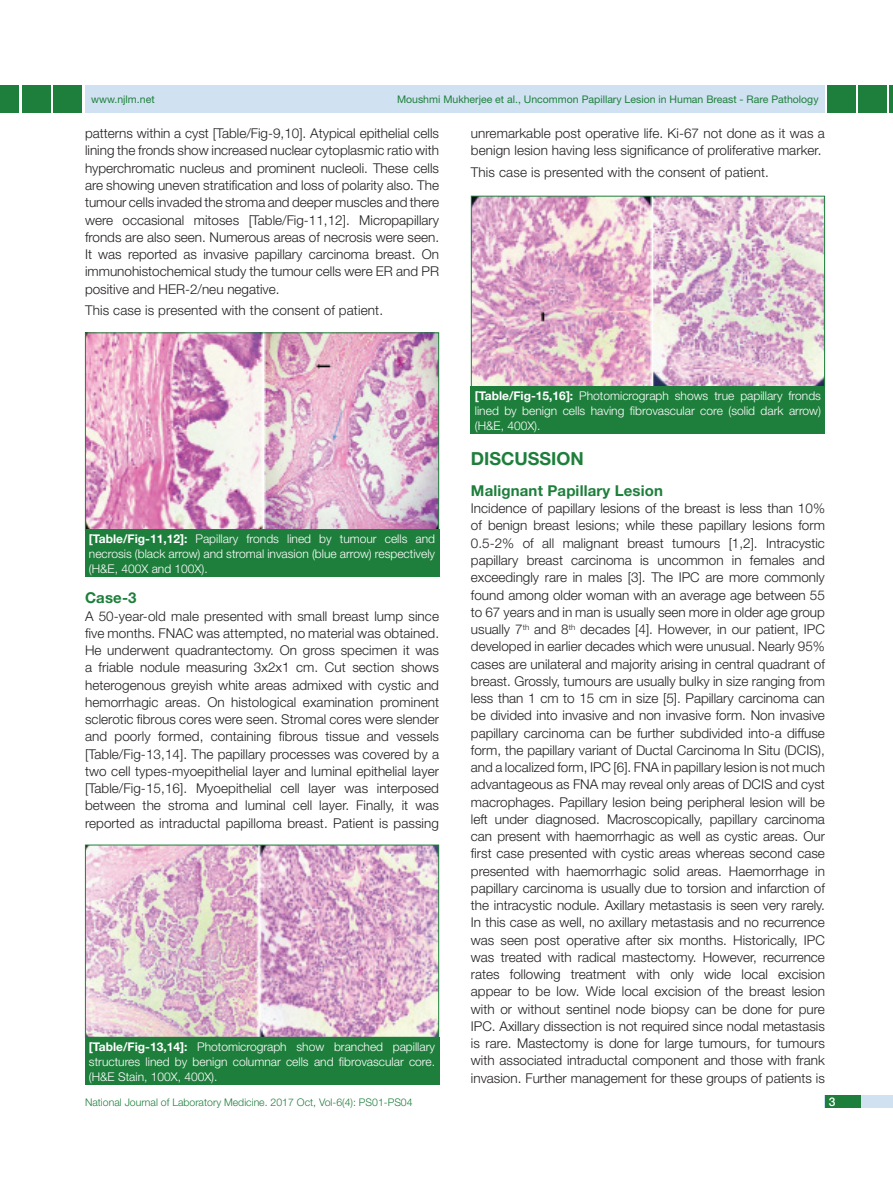
<style>
.page{position:relative;width:893px;height:1191px;background:#fff}
.page>*{position:absolute;margin:0;border:0;box-sizing:border-box;transform-origin:0 0}
.Heading{font:700 18px "Helvetica Neue";color:#1e7f3c}
.Sub-Heading{font:700 15px "Helvetica Neue";letter-spacing:.01em;color:#1e7f3c}
.Body_Text{font:300 13.5px/17.2px "Helvetica Neue";letter-spacing:.005em;color:#231f20;text-align:justify}
.Table_text{font:300 12px/15px "Helvetica Neue";color:#fff;text-align:justify}
.t1{font:500 12px "Helvetica Neue";color:#fff}
.t2{font:10.5px "Helvetica Neue";color:#1e7f3c}
.t3{font:300 10.5px "Helvetica Neue";color:#1e7f3c}
.s1{font-weight:700}
</style>
<div class="page">
<div style="left:85px;top:85px;width:740px;height:28px;background:#d0e2f1"></div>
<div style="left:0;top:85px;width:19px;height:28px;background:#1e7f3c"></div>
<div style="left:22px;top:85px;width:29px;height:28px;background:#1e7f3c"></div>
<hr style="left:889px;top:85px;width:4px;height:28px;background:#1e7f3c">
<div style="left:858px;top:85px;width:29px;height:28px;background:#1e7f3c"></div>
<div style="left:825px;top:1095px;width:68px;height:13px;background:#d0e2f1"></div>
<div style="left:825px;top:1095px;width:35px;height:13px;background:#1e7f3c"></div>
<div style="left:53px;top:85px;width:29px;height:28px;background:#1e7f3c"></div>
<div style="left:827px;top:85px;width:29px;height:28px;background:#1e7f3c"></div>
<img style="left:87px;top:334px;width:350px;height:194px">
<div style="left:85px;top:332px;width:354px;height:198px;border:1px solid #1e7f3c"></div>
<div style="left:85px;top:530px;width:354px;height:47px;background:#1e7f3c"></div>
<img style="left:87px;top:846px;width:350px;height:189px">
<div style="left:85px;top:844px;width:354px;height:193px;border:1px solid #1e7f3c"></div>
<div style="left:85px;top:1037px;width:354px;height:47px;background:#1e7f3c"></div>
<img style="left:473px;top:198px;width:350px;height:187px">
<div style="left:471px;top:196px;width:354px;height:191px;border:1px solid #1e7f3c"></div>
<div style="left:471px;top:387px;width:354px;height:47px;background:#1e7f3c"></div>
<p class="t2" style="left:91px;top:93px;width:65px">www.njlm.net</p>
<p class="t2" style="left:397px;top:93px;width:423px">Moushmi Mukherjee et al., Uncommon Papillary Lesion in Human Breast - Rare Pathology</p>
<p class="Body_Text" style="left:85px;top:124px;width:356px">patterns within a cyst [Table/Fig-9,10]. Atypical epithelial cells lining the fronds show increased nuclear cytoplasmic ratio with hyperchromatic nucleus and prominent nucleoli. These cells are showing uneven stratification and loss of polarity also. The tumour cells invaded the stroma and deeper muscles and there were occasional mitoses [Table/Fig-11,12]. Micropapillary fronds are also seen. Numerous areas of necrosis were seen.<br>It was reported as invasive papillary carcinoma breast. On immunohistochemical study the tumour cells were ER and PR positive and HER-2/neu negative.</p>
<p class="Body_Text" style="left:85px;top:301px;width:300px">This case is presented with the consent of patient.</p>
<p class="Table_text" style="left:89px;top:531px;width:348px"><span class="s1">[Table/Fig-11,12]:</span> Papillary fronds lined by tumour cells and necrosis (black arrow) and stromal invasion (blue arrow) respectively (H&amp;E, 400X and 100X).</p>
<p class="Sub-Heading" style="left:85px;top:589px;width:53px">Case-3</p>
<p class="Body_Text" style="left:85px;top:607px;width:356px">A 50-year-old male presented with small breast lump since five months. FNAC was attempted, no material was obtained.<br>He underwent quadrantectomy. On gross specimen it was a friable nodule measuring 3x2x1 cm. Cut section shows heterogenous greyish white areas admixed with cystic and hemorrhagic areas. On histological examination prominent sclerotic fibrous cores were seen. Stromal cores were slender and poorly formed, containing fibrous tissue and vessels [Table/Fig-13,14]. The papillary processes was covered by a two cell types-myoepithelial layer and luminal epithelial layer [Table/Fig-15,16]. Myoepithelial cell layer was interposed between the stroma and luminal cell layer. Finally, it was reported as intraductal papilloma breast. Patient is passing</p>
<p class="Table_text" style="left:89px;top:1038px;width:348px"><span class="s1">[Table/Fig-13,14]:</span> Photomicrograph show branched papillary structures lined by benign columnar cells and fibrovascular core. (H&amp;E Stain, 100X, 400X).</p>
<p class="Body_Text" style="left:471px;top:124px;width:355px">unremarkable post operative life. Ki-67 not done as it was a benign lesion having less significance of proliferative marker.</p>
<p class="Body_Text" style="left:471px;top:163px;width:300px">This case is presented with the consent of patient.</p>
<p class="Table_text" style="left:475px;top:388px;width:348px"><span class="s1">[Table/Fig-15,16]:</span> Photomicrograph shows true papillary fronds lined by benign cells having fibrovascular core (solid dark arrow) (H&amp;E, 400X).</p>
<p class="Heading" style="left:471px;top:447px;width:115px">DISCUSSION</p>
<p class="Sub-Heading" style="left:471px;top:481px;width:193px">Malignant Papillary Lesion</p>
<p class="Body_Text" style="left:471px;top:499px;width:356px">Incidence of papillary lesions of the breast is less than 10% of benign breast lesions; while these papillary lesions form 0.5-2% of all malignant breast tumours [1,2]. Intracystic papillary breast carcinoma is uncommon in females and exceedingly rare in males [3]. The IPC are more commonly found among older woman with an average age between 55 to 67 years and in man is usually seen more in older age group usually 7<sup>th</sup> and 8<sup>th</sup> decades [4]. However, in our patient, IPC developed in earlier decades which were unusual. Nearly 95% cases are unilateral and majority arising in central quadrant of breast. Grossly, tumours are usually bulky in size ranging from less than 1 cm to 15 cm in size [5]. Papillary carcinoma can be divided into invasive and non invasive form. Non invasive papillary carcinoma can be further subdivided into-a diffuse form, the papillary variant of Ductal Carcinoma In Situ (DCIS), and a localized form, IPC [6]. FNA in papillary lesion is not much advantageous as FNA may reveal only areas of DCIS and cyst macrophages. Papillary lesion being peripheral lesion will be left under diagnosed. Macroscopically, papillary carcinoma can present with haemorrhagic as well as cystic areas. Our first case presented with cystic areas whereas second case presented with haemorrhagic solid areas. Haemorrhage in papillary carcinoma is usually due to torsion and infarction of the intracystic nodule. Axillary metastasis is seen very rarely.<br>In this case as well, no axillary metastasis and no recurrence was seen post operative after six months. Historically, IPC was treated with radical mastectomy. However, recurrence rates following treatment with only wide local excision appear to be low. Wide local excision of the breast lesion with or without sentinel node biopsy can be done for pure IPC. Axillary dissection is not required since nodal metastasis is rare. Mastectomy is done for large tumours, for tumours with associated intraductal component and those with frank invasion. Further management for these groups of patients is</p>
<p class="t3" style="left:85px;top:1096px;width:329px">National Journal of Laboratory Medicine. 2017 Oct, Vol-6(4): PS01-PS04</p>
<p class="t1" style="left:829px;top:1094px;width:8px">3</p>
</div>
